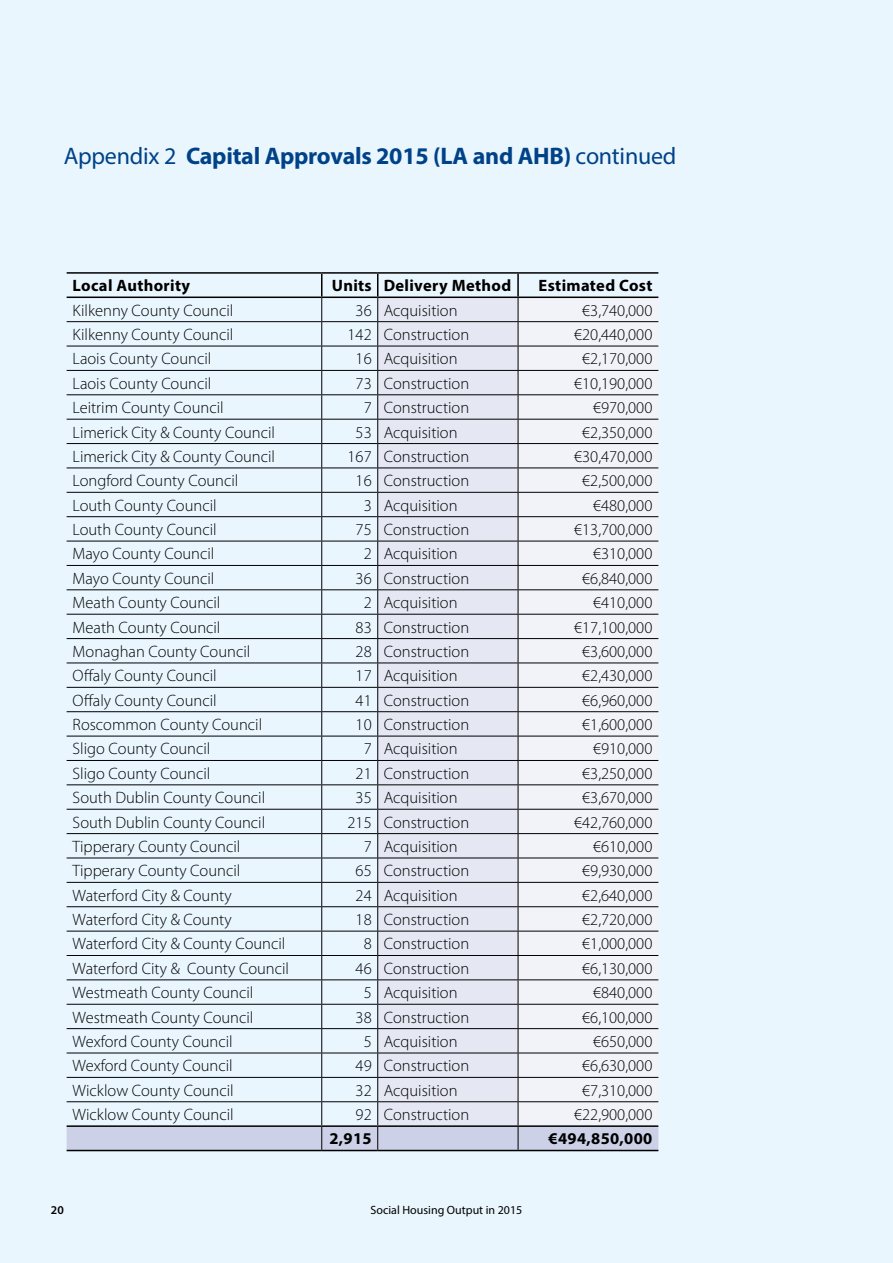
<style>
.page{position:relative;width:893px;height:1263px;background:#eaf6fe}
.page>*{position:absolute;margin:0;border:0;box-sizing:border-box;transform-origin:0 0}
.t1{font:700 24px "Myriad Pro";letter-spacing:-.01em;color:#004288}
.t2{font:300 16.5px "Myriad Pro";color:#000}
.t3{font:700 16.5px "Myriad Pro";letter-spacing:.02em;color:#000}
.t4{font:12px "Myriad Pro";color:#000}
.t5{font:600 12px "Myriad Pro";color:#000}
.s1{font-weight:400}
</style>
<div class="page">
<hr style="left:67px;top:1150px;width:255px;height:1px;background:#000">
<hr style="left:322px;top:1150px;width:56px;height:1px;background:#000">
<hr style="left:378px;top:1150px;width:140px;height:1px;background:#000">
<hr style="left:518px;top:1150px;width:140px;height:1px;background:#000">
<svg style="left:67px;top:274px;width:591px;height:876px"></svg>
<hr style="left:67px;top:272px;width:255px;height:2px;background:#000">
<hr style="left:322px;top:272px;width:56px;height:2px;background:#000">
<hr style="left:378px;top:272px;width:140px;height:2px;background:#000">
<hr style="left:518px;top:272px;width:140px;height:2px;background:#000">
<hr style="left:67px;top:297px;width:255px;height:1px;background:#000">
<hr style="left:322px;top:297px;width:56px;height:1px;background:#000">
<hr style="left:378px;top:297px;width:140px;height:1px;background:#000">
<hr style="left:518px;top:297px;width:140px;height:1px;background:#000">
<h1 class="t1" style="left:64px;top:140px;width:614px"><span class="s1">Appendix 2</span> Capital Approvals 2015 (LA and AHB) <span class="s1">continued</span></h1>
<p class="t3" style="left:73px;top:275px;width:119px">Local Authority</p>
<p class="t3" style="left:332px;top:275px;width:181px">Units Delivery Method</p>
<p class="t3" style="left:539px;top:275px;width:115px">Estimated Cost</p>
<p class="t2" style="left:73px;top:300px;width:162px">Kilkenny County Council</p>
<p class="t2" style="left:356px;top:300px;width:103px">36 Acquisition</p>
<p class="t2" style="left:582px;top:300px;width:72px">€3,740,000</p>
<p class="t2" style="left:73px;top:325px;width:162px">Kilkenny County Council</p>
<p class="t2" style="left:348px;top:325px;width:123px">142 Construction</p>
<p class="t2" style="left:574px;top:325px;width:80px">€20,440,000</p>
<p class="t2" style="left:73px;top:349px;width:140px">Laois County Council</p>
<p class="t2" style="left:356px;top:349px;width:103px">16 Acquisition</p>
<p class="t2" style="left:582px;top:349px;width:72px">€2,170,000</p>
<p class="t2" style="left:73px;top:373px;width:140px">Laois County Council</p>
<p class="t2" style="left:356px;top:373px;width:115px">73 Construction</p>
<p class="t2" style="left:574px;top:373px;width:80px">€10,190,000</p>
<p class="t2" style="left:73px;top:398px;width:153px">Leitrim County Council</p>
<p class="t2" style="left:364px;top:398px;width:107px">7 Construction</p>
<p class="t2" style="left:593px;top:398px;width:61px">€970,000</p>
<p class="t2" style="left:73px;top:422px;width:204px">Limerick City &amp; County Council</p>
<p class="t2" style="left:356px;top:422px;width:103px">53 Acquisition</p>
<p class="t2" style="left:582px;top:422px;width:72px">€2,350,000</p>
<p class="t2" style="left:73px;top:446px;width:204px">Limerick City &amp; County Council</p>
<p class="t2" style="left:348px;top:446px;width:123px">167 Construction</p>
<p class="t2" style="left:574px;top:446px;width:80px">€30,470,000</p>
<p class="t2" style="left:73px;top:471px;width:167px">Longford County Council</p>
<p class="t2" style="left:356px;top:471px;width:115px">16 Construction</p>
<p class="t2" style="left:582px;top:471px;width:72px">€2,500,000</p>
<p class="t2" style="left:73px;top:495px;width:146px">Louth County Council</p>
<p class="t2" style="left:364px;top:495px;width:95px">3 Acquisition</p>
<p class="t2" style="left:593px;top:495px;width:61px">€480,000</p>
<p class="t2" style="left:73px;top:520px;width:146px">Louth County Council</p>
<p class="t2" style="left:356px;top:520px;width:115px">75 Construction</p>
<p class="t2" style="left:574px;top:520px;width:80px">€13,700,000</p>
<p class="t2" style="left:73px;top:544px;width:143px">Mayo County Council</p>
<p class="t2" style="left:364px;top:544px;width:95px">2 Acquisition</p>
<p class="t2" style="left:593px;top:544px;width:61px">€310,000</p>
<p class="t2" style="left:73px;top:568px;width:143px">Mayo County Council</p>
<p class="t2" style="left:356px;top:568px;width:115px">36 Construction</p>
<p class="t2" style="left:582px;top:568px;width:72px">€6,840,000</p>
<p class="t2" style="left:73px;top:593px;width:149px">Meath County Council</p>
<p class="t2" style="left:364px;top:593px;width:95px">2 Acquisition</p>
<p class="t2" style="left:593px;top:593px;width:61px">€410,000</p>
<p class="t2" style="left:73px;top:617px;width:149px">Meath County Council</p>
<p class="t2" style="left:356px;top:617px;width:115px">83 Construction</p>
<p class="t2" style="left:574px;top:617px;width:80px">€17,100,000</p>
<p class="t2" style="left:73px;top:641px;width:179px">Monaghan County Council</p>
<p class="t2" style="left:356px;top:641px;width:115px">28 Construction</p>
<p class="t2" style="left:582px;top:641px;width:72px">€3,600,000</p>
<p class="t2" style="left:73px;top:666px;width:146px">Offaly County Council</p>
<p class="t2" style="left:356px;top:666px;width:103px">17 Acquisition</p>
<p class="t2" style="left:582px;top:666px;width:72px">€2,430,000</p>
<p class="t2" style="left:73px;top:690px;width:146px">Offaly County Council</p>
<p class="t2" style="left:356px;top:690px;width:115px">41 Construction</p>
<p class="t2" style="left:582px;top:690px;width:72px">€6,960,000</p>
<p class="t2" style="left:73px;top:714px;width:191px">Roscommon County Council</p>
<p class="t2" style="left:356px;top:714px;width:115px">10 Construction</p>
<p class="t2" style="left:582px;top:714px;width:72px">€1,600,000</p>
<p class="t2" style="left:73px;top:739px;width:139px">Sligo County Council</p>
<p class="t2" style="left:364px;top:739px;width:95px">7 Acquisition</p>
<p class="t2" style="left:593px;top:739px;width:61px">€910,000</p>
<p class="t2" style="left:73px;top:763px;width:139px">Sligo County Council</p>
<p class="t2" style="left:356px;top:763px;width:115px">21 Construction</p>
<p class="t2" style="left:582px;top:763px;width:72px">€3,250,000</p>
<p class="t2" style="left:73px;top:788px;width:194px">South Dublin County Council</p>
<p class="t2" style="left:356px;top:788px;width:103px">35 Acquisition</p>
<p class="t2" style="left:582px;top:788px;width:72px">€3,670,000</p>
<p class="t2" style="left:73px;top:812px;width:194px">South Dublin County Council</p>
<p class="t2" style="left:348px;top:812px;width:123px">215 Construction</p>
<p class="t2" style="left:574px;top:812px;width:80px">€42,760,000</p>
<p class="t2" style="left:73px;top:836px;width:169px">Tipperary County Council</p>
<p class="t2" style="left:364px;top:836px;width:95px">7 Acquisition</p>
<p class="t2" style="left:593px;top:836px;width:61px">€610,000</p>
<p class="t2" style="left:73px;top:861px;width:169px">Tipperary County Council</p>
<p class="t2" style="left:356px;top:861px;width:115px">65 Construction</p>
<p class="t2" style="left:582px;top:861px;width:72px">€9,930,000</p>
<p class="t2" style="left:73px;top:885px;width:161px">Waterford City &amp; County</p>
<p class="t2" style="left:356px;top:885px;width:103px">24 Acquisition</p>
<p class="t2" style="left:582px;top:885px;width:72px">€2,640,000</p>
<p class="t2" style="left:73px;top:909px;width:161px">Waterford City &amp; County</p>
<p class="t2" style="left:356px;top:909px;width:115px">18 Construction</p>
<p class="t2" style="left:582px;top:909px;width:72px">€2,720,000</p>
<p class="t2" style="left:73px;top:934px;width:214px">Waterford City &amp; County Council</p>
<p class="t2" style="left:364px;top:934px;width:107px">8 Construction</p>
<p class="t2" style="left:582px;top:934px;width:72px">€1,000,000</p>
<p class="t2" style="left:73px;top:958px;width:218px">Waterford City &amp; County Council</p>
<p class="t2" style="left:356px;top:958px;width:115px">46 Construction</p>
<p class="t2" style="left:582px;top:958px;width:72px">€6,130,000</p>
<p class="t2" style="left:73px;top:983px;width:182px">Westmeath County Council</p>
<p class="t2" style="left:364px;top:983px;width:95px">5 Acquisition</p>
<p class="t2" style="left:593px;top:983px;width:61px">€840,000</p>
<p class="t2" style="left:73px;top:1007px;width:182px">Westmeath County Council</p>
<p class="t2" style="left:356px;top:1007px;width:115px">38 Construction</p>
<p class="t2" style="left:582px;top:1007px;width:72px">€6,100,000</p>
<p class="t2" style="left:73px;top:1031px;width:162px">Wexford County Council</p>
<p class="t2" style="left:364px;top:1031px;width:95px">5 Acquisition</p>
<p class="t2" style="left:593px;top:1031px;width:61px">€650,000</p>
<p class="t2" style="left:73px;top:1056px;width:162px">Wexford County Council</p>
<p class="t2" style="left:356px;top:1056px;width:115px">49 Construction</p>
<p class="t2" style="left:582px;top:1056px;width:72px">€6,630,000</p>
<p class="t2" style="left:73px;top:1080px;width:163px">Wicklow County Council</p>
<p class="t2" style="left:356px;top:1080px;width:103px">32 Acquisition</p>
<p class="t2" style="left:582px;top:1080px;width:72px">€7,310,000</p>
<p class="t2" style="left:73px;top:1104px;width:163px">Wicklow County Council</p>
<p class="t2" style="left:356px;top:1104px;width:115px">92 Construction</p>
<p class="t2" style="left:574px;top:1104px;width:80px">€22,900,000</p>
<p class="t3" style="left:329px;top:1128px;width:44px">2,915</p>
<p class="t3" style="left:549px;top:1128px;width:105px">€494,850,000</p>
<p class="t5" style="left:51px;top:1203px;width:14px">20</p>
<p class="t4" style="left:371px;top:1203px;width:153px">Social Housing Output in 2015</p>
</div>
